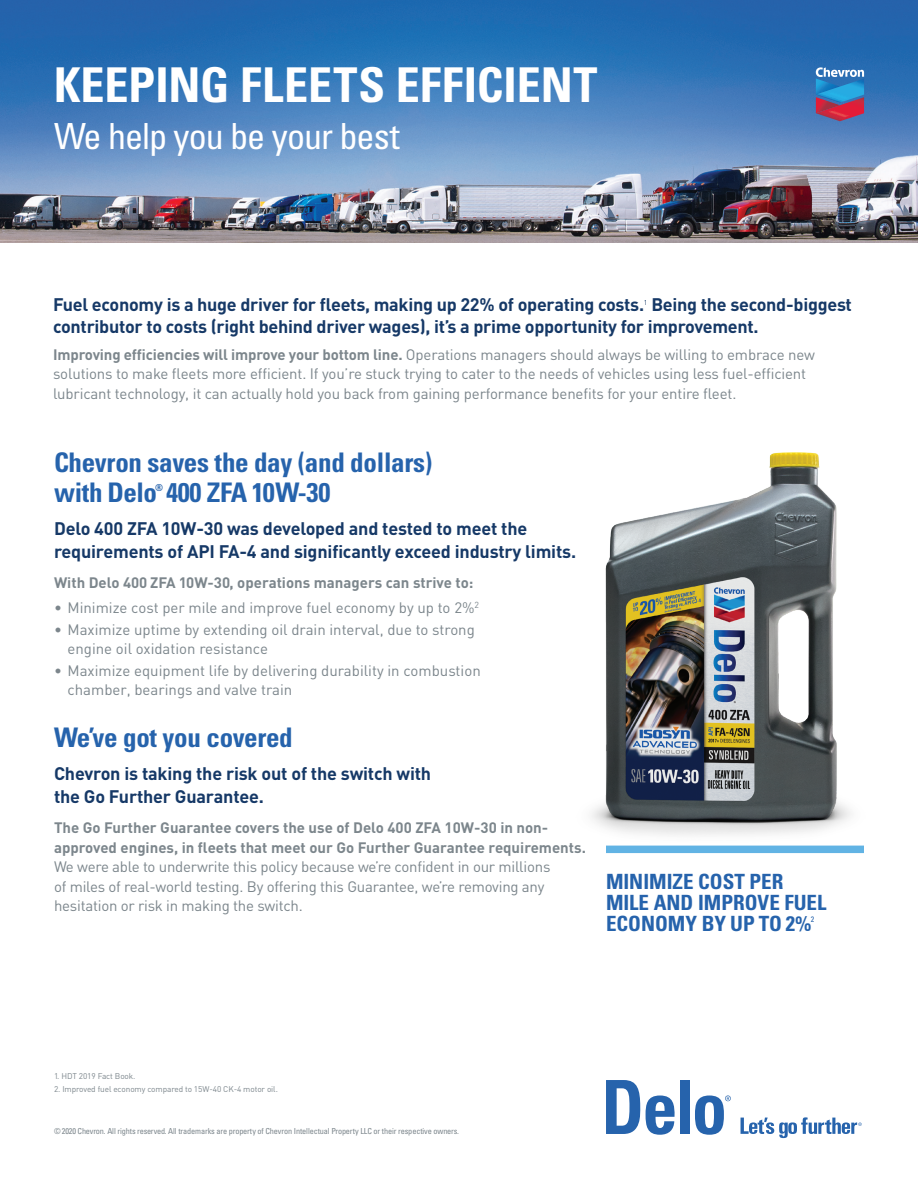
<style>
.page{position:relative;width:918px;height:1188px;background:#fff}
.page>*{position:absolute;margin:0;border:0;box-sizing:border-box;transform-origin:0 0}
.t1{font:700 condensed 48px "Univers";color:#fff}
.t2{font:condensed 36px "Univers";letter-spacing:-.03em;color:#fff}
.t3{font:700 condensed 27px/30px "Univers";letter-spacing:-.01em;color:#2663ac}
.t4{font:700 condensed 21px/21px "Univers";color:#2663ac}
.t5{font:700 18px/22.5px "DIN";letter-spacing:-.015em;color:#163967}
.t6{font:15px/19.5px "DIN";letter-spacing:-.01em;color:#7c868c}
.t7{font:700 15px/19.5px "DIN";color:#7c868c}
.t8{font:700 condensed 9.6px "Univers";color:#2663ac}
.t9{font:condensed 8.25px "Univers";letter-spacing:-.015em;color:#7c868c}
.t10{font:8.25px "DIN";letter-spacing:-.01em;color:#7c868c}
.t11{font:condensed 7.8px "Univers";color:#2663ac}
.t12{font:7.05px "DIN";color:#163967}
.s1{font-weight:700}
</style>
<div class="page">
<img style="left:591px;top:453px;width:260px;height:382px">
<img style="left:0;top:0;width:918px;height:243px">
<svg style="left:606px;top:1080px;width:69px;height:55px"></svg>
<div style="left:680px;top:1080px;width:10px;height:54px;background:#2663ac"></div>
<svg style="left:695px;top:1095px;width:36px;height:40px"></svg>
<svg style="left:741px;top:1117px;width:121px;height:21px"></svg>
<svg style="left:816px;top:67px;width:48px;height:54px;background:#6d73a1"></svg>
<div style="left:606px;top:846px;width:258px;height:7px;background:#61b3e4"></div>
<h1 class="t1" style="left:54px;top:56px;width:545px">KEEPING FLEETS EFFICIENT</h1>
<h2 class="t2" style="left:54px;top:113px;width:347px">We help you be your best</h2>
<p class="t5" style="left:53px;top:292px;width:800px">Fuel economy is a huge driver for fleets, making up 22% of operating costs. Being the second-biggest</p>
<p class="t12" style="left:644px;top:298px;width:5px">1</p>
<p class="t5" style="left:53px;top:315px;width:707px">contributor to costs (right behind driver wages), it’s a prime opportunity for improvement.</p>
<p class="t6" style="left:53px;top:344px;width:763px"><span class="s1">Improving efficiencies will improve your bottom line.</span> Operations managers should always be willing to embrace new solutions to make fleets more efficient. If you’re stuck trying to cater to the needs of vehicles using less fuel-efficient lubricant technology, it can actually hold you back from gaining performance benefits for your entire fleet.</p>
<h3 class="t3" style="left:54px;top:447px;width:380px">Chevron saves the day (and dollars) with Delo 400 ZFA 10W-30</h3>
<p class="t8" style="left:155px;top:481px;width:9px">®</p>
<p class="t5" style="left:54px;top:517px;width:524px">Delo 400 ZFA 10W-30 was developed and tested to meet the requirements of API FA-4 and significantly exceed industry limits.</p>
<p class="t7" style="left:54px;top:572px;width:421px">With Delo 400 ZFA 10W-30, operations managers can strive to:</p>
<p class="t6" style="left:54px;top:598px;width:427px">• Minimize cost per mile and improve fuel economy by up to 2%<sup>2</sup></p>
<p class="t6" style="left:68px;top:619px;width:409px;text-indent:-14px">• Maximize uptime by extending oil drain interval, due to strong engine oil oxidation resistance</p>
<p class="t6" style="left:68px;top:661px;width:415px;text-indent:-14px">• Maximize equipment life by delivering durability in combustion chamber, bearings and valve train</p>
<h3 class="t3" style="left:54px;top:722px;width:240px">We’ve got you covered</h3>
<p class="t5" style="left:54px;top:762px;width:379px">Chevron is taking the risk out of the switch with the Go Further Guarantee.</p>
<p class="t7" style="left:54px;top:817px;width:533px">The Go Further Guarantee covers the use of Delo 400 ZFA 10W-30 in non&shy;approved engines, in fleets that meet our Go Further Guarantee requirements.</p>
<p class="t6" style="left:54px;top:857px;width:498px">We were able to underwrite this policy because we’re confident in our millions of miles of real-world testing. By offering this Guarantee, we’re removing any hesitation or risk in making the switch.</p>
<h3 class="t4" style="left:606px;top:871px;width:222px">MINIMIZE COST PER<br>MILE AND IMPROVE FUEL<br>ECONOMY BY UP TO 2%</h3>
<p class="t11" style="left:811px;top:915px;width:5px">2</p>
<p class="t10" style="left:54px;top:1071px;width:83px">1. HDT 2019 Fact Book.</p>
<p class="t10" style="left:54px;top:1084px;width:225px">2. Improved fuel economy compared to 15W-40 CK-4 motor oil.</p>
<p class="t9" style="left:54px;top:1126px;width:407px">© 2020 Chevron. All rights reserved. All trademarks are property of Chevron Intellectual Property LLC or their respective owners.</p>
</div>
